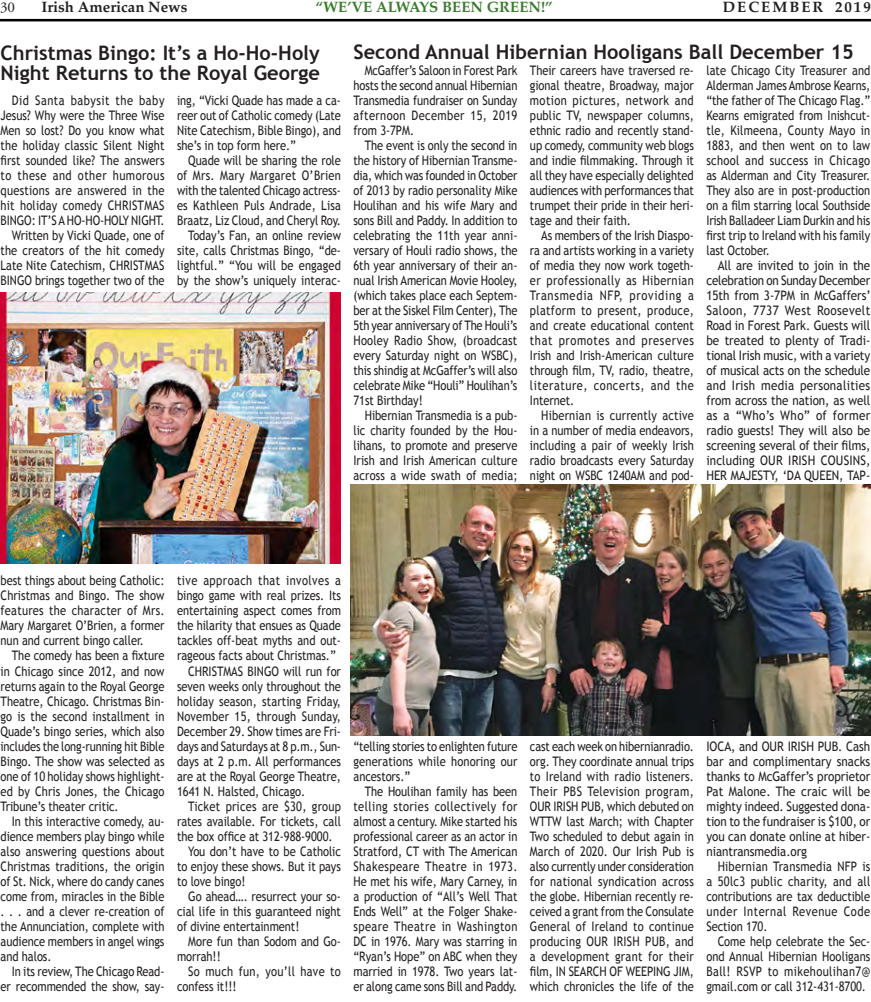
<style>
.page{position:relative;width:871px;height:1002px;background:#fff}
.page>*{position:absolute;margin:0;border:0;box-sizing:border-box;transform-origin:0 0}
.t1{font:700 20px/20px "Trebuchet MS";color:#231f20}
.t2{font:700 15px "Palatino";color:#387c2b}
.t3{font:700 15px "Palatino";color:#231f20}
.t4{font:700 15px "Palatino";letter-spacing:.13em;color:#231f20}
.t5{font:15px "Adobe Garamond Pro";color:#231f20}
.t6{font:13.12px/15px "Trebuchet MS";letter-spacing:-.005em;color:#231f20;text-align:justify;scale:.85 1}
.t7{font:13.12px/15px "Trebuchet MS";letter-spacing:-.005em;color:#231f20;text-align:justify;scale:.89 1}
.t8{font:13.12px "Trebuchet MS";letter-spacing:.02em;color:#231f20;scale:.85 1}
.t9{font:13.12px "Trebuchet MS";letter-spacing:.035em;color:#231f20;scale:.85 1}
</style>
<div class="page">
<img style="left:0;top:292px;width:340px;height:271px">
<hr style="left:0;top:19px;width:870px;height:2px;background:#000">
<img style="left:351px;top:484px;width:518px;height:251px">
<p class="t5" style="left:0;top:-1px;width:17px">30</p>
<p class="t3" style="left:42px;top:-6px;width:147px">Irish American News</p>
<p class="t2" style="left:315px;top:-6px;width:238px">“WE’VE ALWAYS BEEN GREEN!”</p>
<p class="t4" style="left:722px;top:-6px;width:150px">DECEMBER 2019</p>
<h1 class="t1" style="left:1px;top:43px;width:321px">Christmas Bingo: It’s a Ho-Ho-Holy<br>Night Returns to the Royal George</h1>
<p class="t6" style="left:1px;top:93px;width:194px;text-align:right">Did Santa babysit the baby<br>Jesus? Why were the Three Wise<br>Men so lost? Do you know what the holiday classic Silent Night first sounded like? The answers to these and other humorous questions are answered in the hit holiday comedy CHRISTMAS<br>BINGO: IT’S A HO-HO-HOLY NIGHT.<br>Written by Vicki Quade, one of the creators of the hit comedy<br>Late Nite Catechism, CHRISTMAS<br>BINGO brings together two of the</p>
<h1 class="t1" style="left:353px;top:42px;width:501px">Second Annual Hibernian Hooligans Ball December 15</h1>
<p class="t6" style="left:353px;top:63px;width:194px;text-indent:11px">McGaffer’s Saloon in Forest Park hosts the second annual Hibernian Transmedia fundraiser on Sunday afternoon December 15, 2019 from 3-7PM.</p>
<p class="t6" style="left:353px;top:138px;width:194px;text-indent:11px">The event is only the second in the history of Hibernian Transme&shy;dia, which was founded in October of 2013 by radio personality Mike Houlihan and his wife Mary and sons Bill and Paddy. In addition to celebrating the 11th year anni&shy;versary of Houli radio shows, the 6th year anniversary of their an&shy;nual Irish American Movie Hooley, (which takes place each Septem&shy;ber at the Siskel Film Center), The 5th year anniversary of The Houli’s Hooley Radio Show, (broadcast every Saturday night on WSBC), this shindig at McGaffer’s will also celebrate Mike “Houli” Houlihan’s 71st Birthday!</p>
<p class="t6" style="left:353px;top:408px;width:194px;text-indent:11px">Hibernian Transmedia is a pub&shy;lic charity founded by the Hou&shy;lihans, to promote and preserve Irish and Irish American culture across a wide swath of media;</p>
<p class="t6" style="left:706px;top:63px;width:194px">late Chicago City Treasurer and Alderman James Ambrose Kearns, “the father of The Chicago Flag.” Kearns emigrated from Inishcut&shy;tle, Kilmeena, County Mayo in 1883, and then went on to law school and success in Chicago as Alderman and City Treasurer.<br>They also are in post-production on a film starring local Southside Irish Balladeer Liam Durkin and his first trip to Ireland with his family last October.</p>
<p class="t7" style="left:706px;top:258px;width:186px;text-indent:11px">All are invited to join in the celebration on Sunday December 15th from 3-7PM in McGaffers’ Saloon, 7737 West Roosevelt Road in Forest Park. Guests will be treated to plenty of Tradi&shy;tional Irish music, with a variety of musical acts on the schedule and Irish media personalities from across the nation, as well as a “Who’s Who” of former radio guests! They will also be screening several of their films, including OUR IRISH COUSINS, HER MAJESTY, ‘DA QUEEN, TAP-</p>
<p class="t6" style="left:530px;top:63px;width:194px">Their careers have traversed re&shy;gional theatre, Broadway, major motion pictures, network and public TV, newspaper columns, ethnic radio and recently stand&shy;up comedy, community web blogs and indie filmmaking. Through it all they have especially delighted audiences with performances that trumpet their pride in their heri&shy;tage and their faith.</p>
<p class="t6" style="left:530px;top:228px;width:194px;text-indent:11px">As members of the Irish Diaspo&shy;ra and artists working in a variety of media they now work togeth&shy;er professionally as Hibernian Transmedia NFP, providing a platform to present, produce, and create educational content that promotes and preserves Irish and Irish-American culture through film, TV, radio, theatre, literature, concerts, and the Internet.</p>
<p class="t6" style="left:530px;top:408px;width:194px;text-indent:11px">Hibernian is currently active in a number of media endeavors, including a pair of weekly Irish radio broadcasts every Saturday night on WSBC 1240AM and pod-</p>
<p class="t6" style="left:177px;top:93px;width:194px">ing, “Vicki Quade has made a ca&shy;reer out of Catholic comedy (Late Nite Catechism, Bible Bingo), and she’s in top form here.”</p>
<p class="t6" style="left:177px;top:153px;width:194px;text-align:right">Quade will be sharing the role of Mrs. Mary Margaret O’Brien with the talented Chicago actress&shy;es Kathleen Puls Andrade, Lisa<br>Braatz, Liz Cloud, and Cheryl Roy.<br>Today’s Fan, an online review site, calls Christmas Bingo, “de&shy;lightful.” “You will be engaged by the show’s uniquely interac-</p>
<p class="t6" style="left:1px;top:573px;width:194px">best things about being Catholic:<br>Christmas and Bingo. The show features the character of Mrs.<br>Mary Margaret O’Brien, a former nun and current bingo caller.</p>
<p class="t6" style="left:1px;top:648px;width:194px;text-indent:11px">The comedy has been a fixture in Chicago since 2012, and now returns again to the Royal George Theatre, Chicago. Christmas Bin&shy;go is the second installment in Quade’s bingo series, which also includes the long-running hit Bible Bingo. The show was selected as one of 10 holiday shows highlight&shy;ed by Chris Jones, the Chicago Tribune’s theater critic.</p>
<p class="t6" style="left:1px;top:813px;width:194px;text-indent:11px">In this interactive comedy, au&shy;dience members play bingo while also answering questions about Christmas traditions, the origin of St. Nick, where do candy canes come from, miracles in the Bible . . . and a clever re-creation of the Annunciation, complete with audience members in angel wings and halos.</p>
<p class="t6" style="left:1px;top:963px;width:194px;text-align:right">In its review, The Chicago Read&shy;er recommended the show, say-</p>
<p class="t9" style="left:177px;top:573px;width:194px">tive approach that involves a</p>
<p class="t6" style="left:177px;top:588px;width:194px">bingo game with real prizes. Its</p>
<p class="t6" style="left:177px;top:603px;width:194px">entertaining aspect comes from</p>
<p class="t6" style="left:177px;top:618px;width:194px">the hilarity that ensues as Quade</p>
<p class="t6" style="left:177px;top:633px;width:194px">tackles off-beat myths and out-</p>
<p class="t6" style="left:177px;top:648px;width:188px">rageous facts about Christmas.”</p>
<p class="t6" style="left:188px;top:663px;width:181px">CHRISTMAS BINGO will run for</p>
<p class="t6" style="left:177px;top:678px;width:194px">seven weeks only throughout the</p>
<p class="t6" style="left:177px;top:693px;width:194px">holiday season, starting Friday,</p>
<p class="t8" style="left:177px;top:708px;width:194px">November 15, through Sunday,</p>
<p class="t6" style="left:177px;top:723px;width:194px">December 29. Show times are Fri-</p>
<p class="t6" style="left:177px;top:738px;width:194px">days and Saturdays at 8 p.m., Sun-</p>
<p class="t6" style="left:177px;top:753px;width:194px">days at 2 p.m. All performances</p>
<p class="t6" style="left:177px;top:768px;width:194px">are at the Royal George Theatre,</p>
<p class="t6" style="left:177px;top:783px;width:152px">1641 N. Halsted, Chicago.</p>
<p class="t8" style="left:188px;top:798px;width:181px">Ticket prices are $30, group</p>
<p class="t6" style="left:177px;top:813px;width:194px">rates available. For tickets, call</p>
<p class="t6" style="left:177px;top:828px;width:184px">the box office at 312-988-9000.</p>
<p class="t6" style="left:188px;top:843px;width:181px">You don’t have to be Catholic</p>
<p class="t6" style="left:177px;top:858px;width:194px">to enjoy these shows. But it pays</p>
<p class="t6" style="left:177px;top:873px;width:82px">to love bingo!</p>
<p class="t6" style="left:188px;top:888px;width:181px">Go ahead…. resurrect your so-</p>
<p class="t6" style="left:177px;top:903px;width:194px">cial life in this guaranteed night</p>
<p class="t6" style="left:177px;top:918px;width:145px">of divine entertainment!</p>
<p class="t6" style="left:188px;top:933px;width:181px">More fun than Sodom and Go-</p>
<p class="t6" style="left:177px;top:948px;width:53px">morrah!!</p>
<p class="t8" style="left:188px;top:963px;width:181px">So much fun, you’ll have to</p>
<p class="t6" style="left:177px;top:978px;width:71px">confess it!!!</p>
<p class="t6" style="left:353px;top:738px;width:194px">“telling stories to enlighten future generations while honoring our ancestors.”</p>
<p class="t6" style="left:353px;top:783px;width:194px;text-indent:11px">The Houlihan family has been telling stories collectively for almost a century. Mike started his professional career as an actor in Stratford, CT with The American Shakespeare Theatre in 1973.<br>He met his wife, Mary Carney, in a production of “All’s Well That Ends Well” at the Folger Shake&shy;speare Theatre in Washington DC in 1976. Mary was starring in “Ryan’s Hope” on ABC when they married in 1978. Two years lat&shy;er along came sons Bill and Paddy.</p>
<p class="t6" style="left:530px;top:738px;width:194px">cast each week on hibernianradio. org. They coordinate annual trips to Ireland with radio listeners.<br>Their PBS Television program, OUR IRISH PUB, which debuted on WTTW last March; with Chapter Two scheduled to debut again in March of 2020. Our Irish Pub is also currently under consideration for national syndication across the globe. Hibernian recently re&shy;ceived a grant from the Consulate General of Ireland to continue producing OUR IRISH PUB, and a development grant for their film, IN SEARCH OF WEEPING JIM, which chronicles the life of the</p>
<p class="t7" style="left:706px;top:738px;width:186px">IOCA, and OUR IRISH PUB. Cash bar and complimentary snacks thanks to McGaffer’s proprietor Pat Malone. The craic will be mighty indeed. Suggested dona&shy;tion to the fundraiser is $100, or you can donate online at hiber&shy;niantransmedia.org</p>
<p class="t6" style="left:706px;top:858px;width:194px;text-indent:11px">Hibernian Transmedia NFP is a 50lc3 public charity, and all contributions are tax deductible under Internal Revenue Code Section 170.</p>
<p class="t6" style="left:706px;top:933px;width:194px;text-indent:11px">Come help celebrate the Sec&shy;ond Annual Hibernian Hooligans Ball! RSVP to mikehoulihan7@ gmail.com or call 312-431-8700.</p>
</div>
